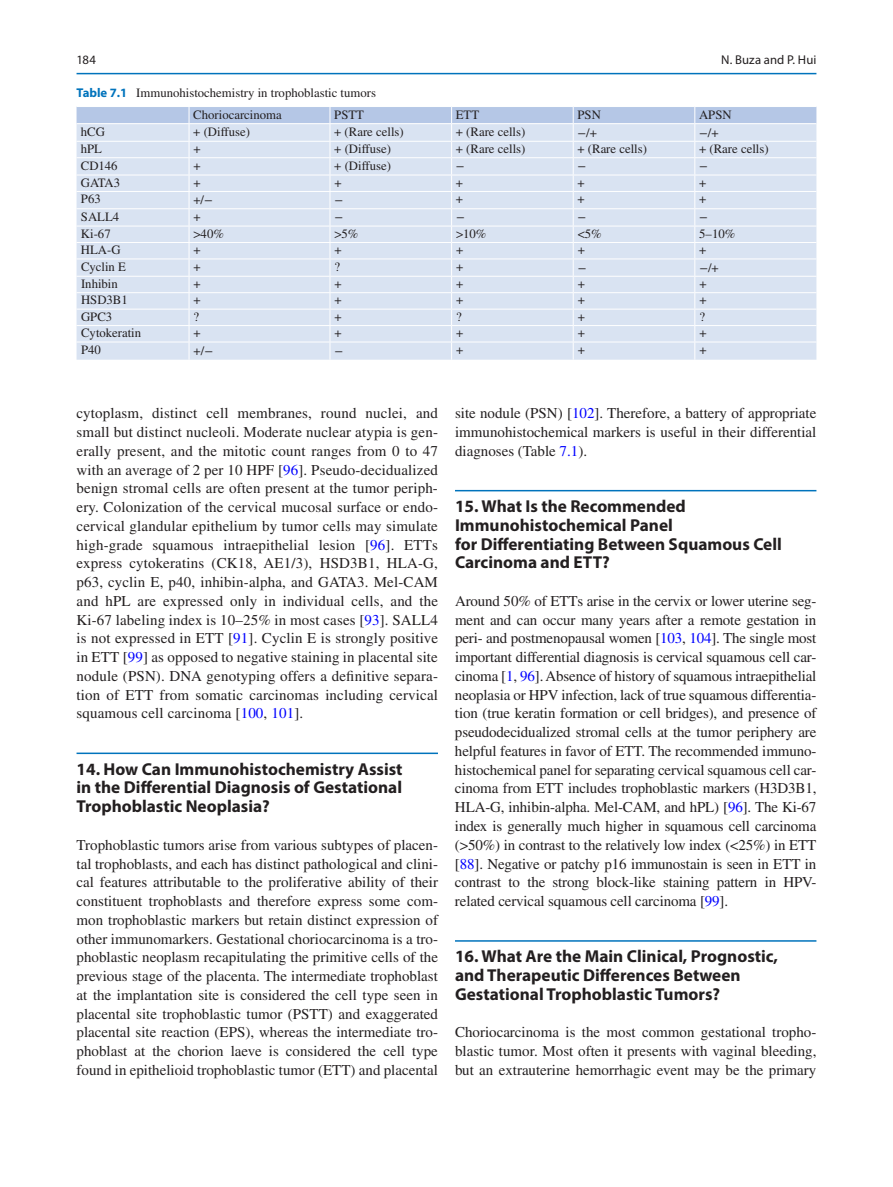
<style>
.page{position:relative;width:893px;height:1187px;background:#fff}
.page>*{position:absolute;margin:0;border:0;box-sizing:border-box;transform-origin:0 0}
.t1{font:700 17.25px/18.8px "Myriad Pro";color:#231f20}
.t2{font:15px/18.8px "Times LT Std";color:#231f20;text-align:justify}
.t3{font:12.75px/21.6px "Times LT Std";color:#231f20}
.t4{font:12.75px "Myriad Pro Regular 2";letter-spacing:.005em;color:#231f20}
.t5{font:12.75px "STIX General";color:#231f20}
.t6{font:12.75px "Myriad Pro";color:#231f20}
.s1{font-family:"Myriad Pro";font-weight:700;color:#0073bc}
.s2{font-family:"STIX General"}
.s3{color:#00f}
</style>
<div class="page">
<hr style="left:77px;top:752px;width:361px;height:2px;background:#0073bc">
<hr style="left:455px;top:490px;width:361px;height:1px;background:#0073bc">
<hr style="left:455px;top:940px;width:361px;height:1px;background:#0073bc">
<svg style="left:77px;top:107px;width:739px;height:252px;background:#d9e2f1"></svg>
<hr style="left:77px;top:73px;width:739px;height:1px;background:#0073bc">
<p class="t6" style="left:77px;top:52px;width:21px">184</p>
<p class="t4" style="left:721px;top:52px;width:97px">N. Buza and P. Hui</p>
<p class="t3" style="left:193px;top:82px;width:184px;text-indent:-117px"><span class="s1">Table 7.1</span> Immunohistochemistry in trophoblastic tumors<br>Choriocarcinoma</p>
<p class="t3" style="left:334px;top:104px;width:31px">PSTT</p>
<p class="t3" style="left:456px;top:104px;width:25px">ETT</p>
<p class="t3" style="left:577px;top:104px;width:25px">PSN</p>
<p class="t3" style="left:699px;top:104px;width:34px">APSN</p>
<p class="t3" style="left:81px;top:121px;width:26px">hCG</p>
<p class="t3" style="left:193px;top:121px;width:58px">+ (Diffuse)</p>
<p class="t3" style="left:334px;top:121px;width:71px">+ (Rare cells)</p>
<p class="t3" style="left:456px;top:121px;width:71px">+ (Rare cells)</p>
<p class="t3" style="left:577px;top:121px;width:21px"><span class="s2">−</span>/+</p>
<p class="t3" style="left:699px;top:121px;width:21px"><span class="s2">−</span>/+</p>
<p class="t3" style="left:81px;top:138px;width:23px">hPL</p>
<p class="t3" style="left:193px;top:138px;width:9px">+</p>
<p class="t3" style="left:334px;top:138px;width:58px">+ (Diffuse)</p>
<p class="t3" style="left:456px;top:138px;width:71px">+ (Rare cells)</p>
<p class="t3" style="left:577px;top:138px;width:71px">+ (Rare cells)</p>
<p class="t3" style="left:699px;top:138px;width:71px">+ (Rare cells)</p>
<p class="t3" style="left:81px;top:154px;width:38px">CD146</p>
<p class="t3" style="left:193px;top:154px;width:9px">+</p>
<p class="t3" style="left:334px;top:154px;width:58px">+ (Diffuse)</p>
<p class="t5" style="left:456px;top:157px;width:10px">−</p>
<p class="t5" style="left:578px;top:157px;width:10px">−</p>
<p class="t5" style="left:699px;top:157px;width:10px">−</p>
<p class="t3" style="left:81px;top:172px;width:41px">GATA3</p>
<p class="t3" style="left:193px;top:172px;width:9px">+</p>
<p class="t3" style="left:334px;top:172px;width:9px">+</p>
<p class="t3" style="left:456px;top:172px;width:9px">+</p>
<p class="t3" style="left:578px;top:172px;width:9px">+</p>
<p class="t3" style="left:699px;top:172px;width:9px">+</p>
<p class="t3" style="left:81px;top:188px;width:21px">P63</p>
<p class="t3" style="left:193px;top:189px;width:21px">+/<span class="s2">−</span></p>
<p class="t5" style="left:334px;top:191px;width:10px">−</p>
<p class="t3" style="left:456px;top:188px;width:9px">+</p>
<p class="t3" style="left:578px;top:188px;width:9px">+</p>
<p class="t3" style="left:699px;top:188px;width:9px">+</p>
<p class="t3" style="left:81px;top:205px;width:40px">SALL4</p>
<p class="t3" style="left:193px;top:205px;width:9px">+</p>
<p class="t5" style="left:334px;top:208px;width:10px">−</p>
<p class="t5" style="left:456px;top:208px;width:10px">−</p>
<p class="t5" style="left:578px;top:208px;width:10px">−</p>
<p class="t5" style="left:699px;top:208px;width:10px">−</p>
<p class="t3" style="left:81px;top:223px;width:31px">Ki-67</p>
<p class="t3" style="left:193px;top:223px;width:32px">&gt;40%</p>
<p class="t3" style="left:334px;top:223px;width:26px">&gt;5%</p>
<p class="t3" style="left:456px;top:223px;width:32px">&gt;10%</p>
<p class="t3" style="left:578px;top:223px;width:26px">&lt;5%</p>
<p class="t3" style="left:699px;top:223px;width:38px">5–10%</p>
<p class="t3" style="left:81px;top:239px;width:41px">HLA-G</p>
<p class="t3" style="left:193px;top:239px;width:9px">+</p>
<p class="t3" style="left:334px;top:239px;width:9px">+</p>
<p class="t3" style="left:456px;top:239px;width:9px">+</p>
<p class="t3" style="left:578px;top:239px;width:9px">+</p>
<p class="t3" style="left:699px;top:239px;width:9px">+</p>
<p class="t3" style="left:81px;top:255px;width:46px">Cyclin E</p>
<p class="t3" style="left:194px;top:255px;width:9px">+</p>
<p class="t3" style="left:334px;top:255px;width:7px">?</p>
<p class="t3" style="left:456px;top:255px;width:9px">+</p>
<p class="t5" style="left:578px;top:258px;width:10px">−</p>
<p class="t3" style="left:699px;top:256px;width:21px"><span class="s2">−</span>/+</p>
<p class="t3" style="left:81px;top:273px;width:38px">Inhibin</p>
<p class="t3" style="left:194px;top:273px;width:9px">+</p>
<p class="t3" style="left:334px;top:273px;width:9px">+</p>
<p class="t3" style="left:456px;top:273px;width:9px">+</p>
<p class="t3" style="left:578px;top:273px;width:9px">+</p>
<p class="t3" style="left:699px;top:273px;width:9px">+</p>
<p class="t3" style="left:81px;top:289px;width:48px">HSD3B1</p>
<p class="t3" style="left:194px;top:289px;width:9px">+</p>
<p class="t3" style="left:334px;top:289px;width:9px">+</p>
<p class="t3" style="left:456px;top:289px;width:9px">+</p>
<p class="t3" style="left:578px;top:289px;width:9px">+</p>
<p class="t3" style="left:699px;top:289px;width:9px">+</p>
<p class="t3" style="left:81px;top:306px;width:33px">GPC3</p>
<p class="t3" style="left:194px;top:306px;width:7px">?</p>
<p class="t3" style="left:335px;top:306px;width:9px">+</p>
<p class="t3" style="left:456px;top:306px;width:7px">?</p>
<p class="t3" style="left:578px;top:306px;width:9px">+</p>
<p class="t3" style="left:699px;top:306px;width:7px">?</p>
<p class="t3" style="left:81px;top:322px;width:62px">Cytokeratin</p>
<p class="t3" style="left:194px;top:322px;width:9px">+</p>
<p class="t3" style="left:335px;top:322px;width:9px">+</p>
<p class="t3" style="left:456px;top:322px;width:9px">+</p>
<p class="t3" style="left:578px;top:322px;width:9px">+</p>
<p class="t3" style="left:699px;top:322px;width:9px">+</p>
<p class="t3" style="left:81px;top:338px;width:21px">P40</p>
<p class="t3" style="left:194px;top:339px;width:21px">+/<span class="s2">−</span></p>
<p class="t5" style="left:335px;top:341px;width:10px">−</p>
<p class="t3" style="left:456px;top:338px;width:9px">+</p>
<p class="t3" style="left:578px;top:338px;width:9px">+</p>
<p class="t3" style="left:699px;top:338px;width:9px">+</p>
<p class="t2" style="left:77px;top:404px;width:363px">cytoplasm, distinct cell membranes, round nuclei, and small but distinct nucleoli. Moderate nuclear atypia is gen&shy;erally present, and the mitotic count ranges from 0 to 47 with an average of 2 per 10 HPF [<span class="s3">96</span>]. Pseudo-decidualized benign stromal cells are often present at the tumor periph&shy;ery. Colonization of the cervical mucosal surface or endo&shy;cervical glandular epithelium by tumor cells may simulate high-grade squamous intraepithelial lesion [<span class="s3">96</span>]. ETTs express cytokeratins (CK18, AE1/3), HSD3B1, HLA-G, p63, cyclin E, p40, inhibin-alpha, and GATA3. Mel-CAM and hPL are expressed only in individual cells, and the Ki-67 labeling index is 10–25% in most cases [<span class="s3">93</span>]. SALL4 is not expressed in ETT [<span class="s3">91</span>]. Cyclin E is strongly positive in ETT [<span class="s3">99</span>] as opposed to negative staining in placental site nodule (PSN). DNA genotyping offers a definitive separa&shy;tion of ETT from somatic carcinomas including cervical squamous cell carcinoma [<span class="s3">100</span>, <span class="s3">101</span>].</p>
<p class="t1" style="left:77px;top:759px;width:327px;text-align:justify">14. How Can Immunohistochemistry Assist in the Differential Diagnosis of Gestational Trophoblastic Neoplasia?</p>
<p class="t2" style="left:77px;top:835px;width:363px">Trophoblastic tumors arise from various subtypes of placen&shy;tal trophoblasts, and each has distinct pathological and clini&shy;cal features attributable to the proliferative ability of their constituent trophoblasts and therefore express some com&shy;mon trophoblastic markers but retain distinct expression of other immunomarkers. Gestational choriocarcinoma is a tro&shy;phoblastic neoplasm recapitulating the primitive cells of the previous stage of the placenta. The intermediate trophoblast at the implantation site is considered the cell type seen in placental site trophoblastic tumor (PSTT) and exaggerated placental site reaction (EPS), whereas the intermediate tro&shy;phoblast at the chorion laeve is considered the cell type found in epithelioid trophoblastic tumor (ETT) and placental</p>
<p class="t2" style="left:455px;top:404px;width:363px">site nodule (PSN) [<span class="s3">102</span>]. Therefore, a battery of appropriate immunohistochemical markers is useful in their differential diagnoses (Table <span class="s3">7.1</span>).</p>
<p class="t1" style="left:455px;top:496px;width:328px">15. What Is the Recommended<br>Immunohistochemical Panel<br>for Differentiating Between Squamous Cell<br>Carcinoma and ETT?</p>
<p class="t2" style="left:455px;top:591px;width:363px">Around 50% of ETTs arise in the cervix or lower uterine seg&shy;ment and can occur many years after a remote gestation in peri- and postmenopausal women [<span class="s3">103</span>, <span class="s3">104</span>]. The single most important differential diagnosis is cervical squamous cell car&shy;cinoma [<span class="s3">1</span>, <span class="s3">96</span>]. Absence of history of squamous intraepithelial neoplasia or HPV infection, lack of true squamous differentia&shy;tion (true keratin formation or cell bridges), and presence of pseudodecidualized stromal cells at the tumor periphery are helpful features in favor of ETT. The recommended immuno&shy;histochemical panel for separating cervical squamous cell car&shy;cinoma from ETT includes trophoblastic markers (H3D3B1, HLA-G, inhibin-alpha. Mel-CAM, and hPL) [<span class="s3">96</span>]. The Ki-67 index is generally much higher in squamous cell carcinoma (&gt;50%) in contrast to the relatively low index (&lt;25%) in ETT [<span class="s3">88</span>]. Negative or patchy p16 immunostain is seen in ETT in contrast to the strong block-like staining pattern in HPV&shy;related cervical squamous cell carcinoma [<span class="s3">99</span>].</p>
<p class="t1" style="left:455px;top:946px;width:325px">16. What Are the Main Clinical, Prognostic, and Therapeutic Differences Between<br>Gestational Trophoblastic Tumors?</p>
<p class="t2" style="left:455px;top:1022px;width:363px">Choriocarcinoma is the most common gestational tropho&shy;blastic tumor. Most often it presents with vaginal bleeding, but an extrauterine hemorrhagic event may be the primary</p>
</div>
